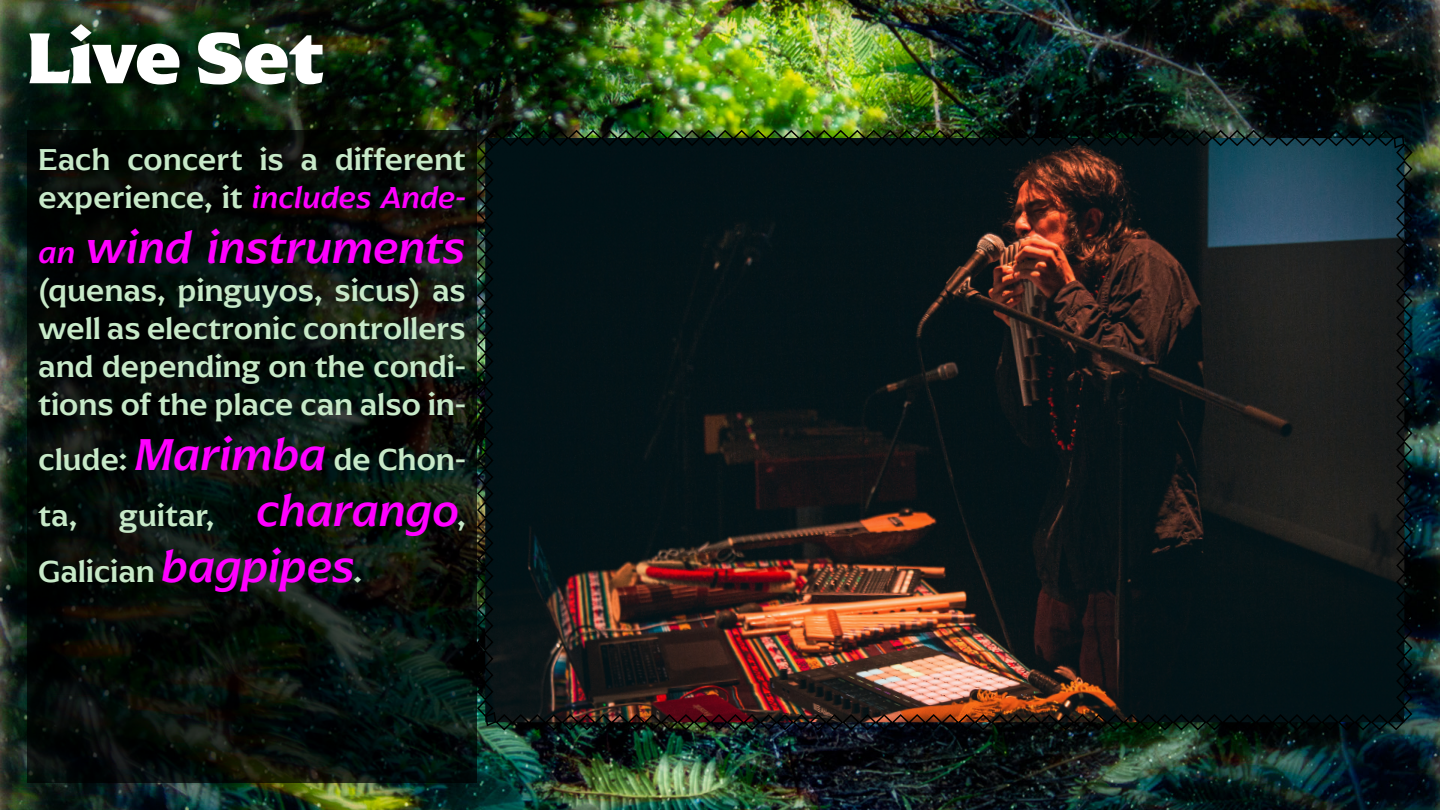
<style>
.page{position:relative;width:1440px;height:810px;background:#fff}
.page>*{position:absolute;margin:0;border:0;box-sizing:border-box;transform-origin:0 0}
.t1{font:800 75px "Arpona";letter-spacing:-.015em;color:#fff}
.t2{font:italic 500 46.5px "Arpona";letter-spacing:-.01em;color:#f0f}
.t3{font:500 31.5px/37.8px "Arpona";letter-spacing:-.005em;color:#c7e9c8}
.s1{font-style:italic;color:#f0f}
.s2{font-size:31.5px}
.s3{font-style:italic;font-size:46.5px;color:#f0f}
</style>
<div class="page">
<img style="left:0;top:0;width:1440px;height:810px">
<svg style="left:27px;top:130px;width:450px;height:653px;background:#080f0b"></svg>
<img style="left:476px;top:129px;width:938px;height:603px">
<p class="t1" style="left:27px;top:11px;width:299px">Live Set</p>
<p class="t3" style="left:38px;top:140px;width:429px">Each concert is a different experience, it <span class="s1">includes Ande-</span></p>
<p class="t2" style="left:38px;top:219px;width:429px"><span class="s2">an</span> wind instruments</p>
<p class="t3" style="left:38px;top:271px;width:429px;text-align:justify">(quenas, pinguyos, sicus) as well as electronic controllers and depending on the condi&shy;tions of the place can also in-</p>
<p class="t3" style="left:38px;top:432px;width:429px;line-height:55.8px">clude: <span class="s3">Marimba</span> de Chon&shy;ta,</p>
<p class="t3" style="left:38px;top:487px;width:429px;line-height:55.8px;text-indent:81px">guitar, <span class="s3">charango</span>,<br>Galician <span class="s3">bagpipes</span>.</p>
</div>
